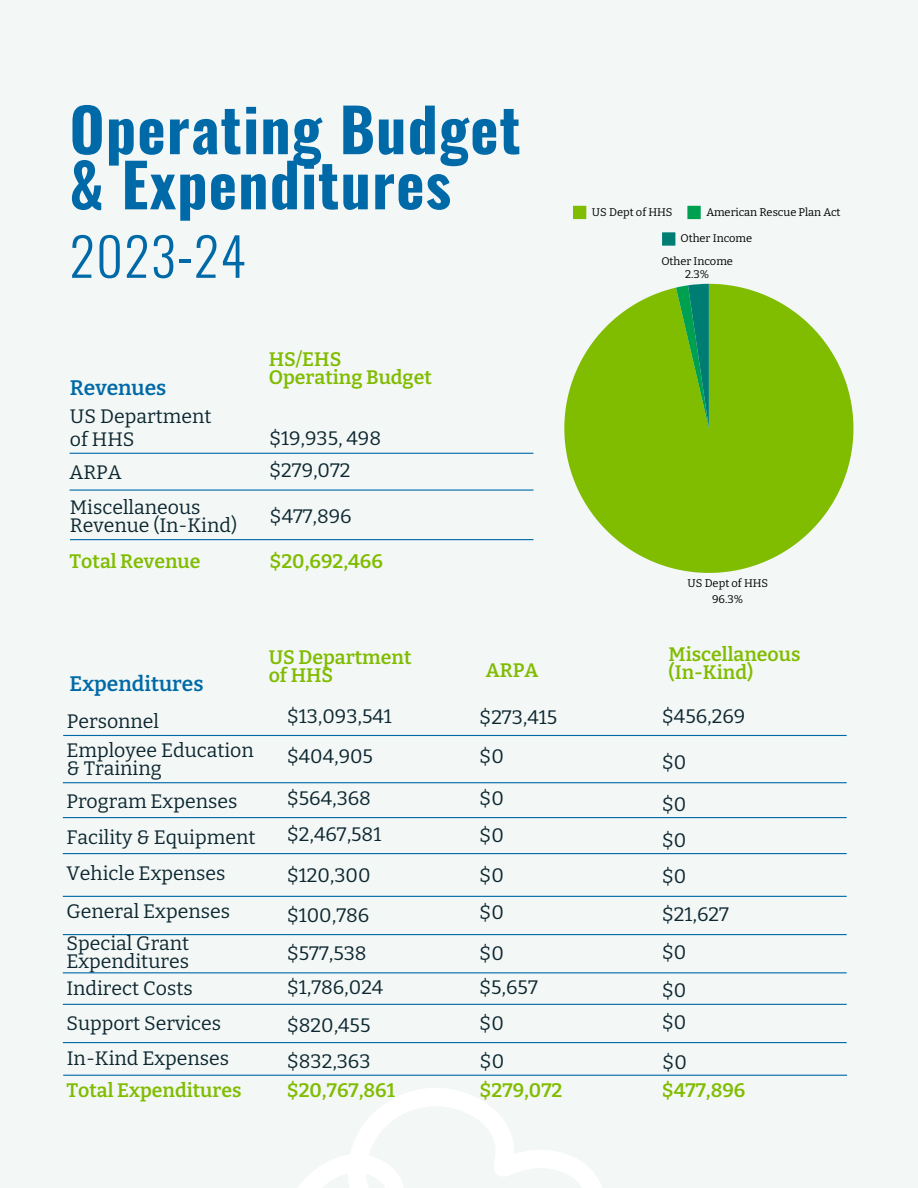
<style>
.page{position:relative;width:918px;height:1188px;background:#f3f7f6}
.page>*{position:absolute;margin:0;border:0;box-sizing:border-box;transform-origin:0 0}
.t1{font:700 60px/55.2px "Oswald";letter-spacing:.02em;color:#0069a7}
.t2{font:300 52.5px "Oswald";letter-spacing:.02em;color:#0069a7}
.t3{font:600 21px "Bitter";color:#0069a7}
.t4{font:19.5px/18px "Bitter";color:#0d2730}
.t5{font:600 19.5px/18px "Bitter";color:#80bc00}
.t6{font:11.1px/16.2px "Bitter";color:#000;text-align:center}
</style>
<div class="page">
<svg style="left:298px;top:1088px;width:304px;height:100px"></svg>
<hr style="left:70px;top:453px;width:463px;height:1px;background:#0069a7">
<hr style="left:70px;top:489px;width:463px;height:2px;background:#0069a7">
<hr style="left:63px;top:735px;width:784px;height:1px;background:#0069a7">
<hr style="left:63px;top:782px;width:784px;height:1px;background:#0069a7">
<svg style="left:573px;top:206px;width:13px;height:13px"></svg>
<svg style="left:687px;top:206px;width:14px;height:13px"></svg>
<svg style="left:662px;top:232px;width:13px;height:14px"></svg>
<svg style="left:564px;top:284px;width:289px;height:289px;fill:#80bc00"></svg>
<svg style="left:676px;top:284px;width:33px;height:144px;background:#42a337"></svg>
<hr style="left:70px;top:539px;width:463px;height:1px;background:#0069a7">
<hr style="left:63px;top:817px;width:784px;height:1px;background:#0069a7">
<hr style="left:63px;top:853px;width:784px;height:1px;background:#0069a7">
<hr style="left:63px;top:896px;width:784px;height:1px;background:#0069a7">
<hr style="left:63px;top:934px;width:784px;height:1px;background:#0069a7">
<hr style="left:63px;top:972px;width:784px;height:1px;background:#0069a7">
<hr style="left:63px;top:1004px;width:784px;height:1px;background:#0069a7">
<hr style="left:63px;top:1042px;width:784px;height:1px;background:#0069a7">
<hr style="left:63px;top:1075px;width:784px;height:1px;background:#0069a7">
<h1 class="t1" style="left:70px;top:99px;width:453px">Operating Budget &amp; Expenditures</h1>
<h2 class="t2" style="left:70px;top:215px;width:178px">2023-24</h2>
<p class="t3" style="left:70px;top:375px;width:98px">Revenues</p>
<h5 class="t4" style="left:70px;top:406px;width:143px;line-height:22.5px">US Department of HHS</h5>
<h5 class="t5" style="left:269px;top:350px;width:165px">HS/EHS<br>Operating Budget</h5>
<p class="t4" style="left:269px;top:430px;width:113px">$19,935, 498</p>
<p class="t4" style="left:70px;top:464px;width:54px">ARPA</p>
<h4 class="t4" style="left:269px;top:462px;width:83px">$279,072</h4>
<h3 class="t4" style="left:70px;top:499px;width:169px">Miscellaneous<br>Revenue (In-Kind)</h3>
<h5 class="t4" style="left:270px;top:508px;width:84px">$477,896</h5>
<p class="t5" style="left:70px;top:553px;width:132px">Total Revenue</p>
<p class="t5" style="left:270px;top:553px;width:115px">$20,692,466</p>
<p class="t3" style="left:70px;top:671px;width:136px">Expenditures</p>
<p class="t5" style="left:269px;top:648px;width:144px">US Department of HHS</p>
<p class="t5" style="left:486px;top:661px;width:54px">ARPA</p>
<p class="t6" style="left:592px;top:204px;width:82px">US Dept of HHS</p>
<p class="t6" style="left:706px;top:204px;width:136px">American Rescue Plan Act</p>
<p class="t6" style="left:681px;top:230px;width:73px">Other Income</p>
<p class="t6" style="left:661px;top:254px;width:73px;line-height:14px">Other Income<br>2.3%</p>
<p class="t6" style="left:688px;top:575px;width:82px">US Dept of HHS<br>96.3%</p>
<p class="t5" style="left:669px;top:645px;width:133px">Miscellaneous (In-Kind)</p>
<p class="t4" style="left:67px;top:713px;width:94px">Personnel</p>
<p class="t4" style="left:66px;top:742px;width:189px">Employee Education &amp; Training</p>
<h5 class="t4" style="left:287px;top:708px;width:107px">$13,093,541</h5>
<h5 class="t4" style="left:287px;top:748px;width:88px">$404,905</h5>
<h5 class="t4" style="left:479px;top:748px;width:26px">$0</h5>
<h5 class="t4" style="left:662px;top:754px;width:26px">$0</h5>
<h5 class="t4" style="left:662px;top:708px;width:85px">$456,269</h5>
<p class="t4" style="left:479px;top:708px;width:79px">$273,415</p>
<p class="t4" style="left:66px;top:792px;width:172px">Program Expenses</p>
<p class="t4" style="left:287px;top:789px;width:86px">$564,368</p>
<p class="t4" style="left:479px;top:789px;width:26px">$0</p>
<p class="t4" style="left:662px;top:795px;width:26px">$0</p>
<p class="t4" style="left:66px;top:828px;width:191px">Facility &amp; Equipment</p>
<p class="t4" style="left:287px;top:825px;width:96px">$2,467,581</p>
<p class="t4" style="left:479px;top:826px;width:26px">$0</p>
<p class="t4" style="left:662px;top:831px;width:26px">$0</p>
<p class="t4" style="left:66px;top:864px;width:161px">Vehicle Expenses</p>
<p class="t4" style="left:287px;top:867px;width:85px">$120,300</p>
<p class="t4" style="left:479px;top:867px;width:26px">$0</p>
<p class="t4" style="left:662px;top:867px;width:26px">$0</p>
<p class="t4" style="left:66px;top:903px;width:165px">General Expenses</p>
<p class="t4" style="left:287px;top:906px;width:84px">$100,786</p>
<p class="t4" style="left:479px;top:904px;width:26px">$0</p>
<p class="t4" style="left:662px;top:905px;width:69px">$21,627</p>
<p class="t4" style="left:66px;top:934px;width:124px">Special Grant<br>Expenditures</p>
<p class="t4" style="left:287px;top:944px;width:81px">$577,538</p>
<p class="t4" style="left:479px;top:944px;width:26px">$0</p>
<p class="t4" style="left:662px;top:944px;width:26px">$0</p>
<p class="t4" style="left:66px;top:979px;width:128px">Indirect Costs</p>
<p class="t4" style="left:287px;top:979px;width:98px">$1,786,024</p>
<p class="t4" style="left:479px;top:979px;width:60px">$5,657</p>
<p class="t4" style="left:662px;top:982px;width:26px">$0</p>
<p class="t4" style="left:66px;top:1014px;width:156px">Support Services</p>
<p class="t4" style="left:287px;top:1016px;width:85px">$820,455</p>
<p class="t4" style="left:479px;top:1014px;width:26px">$0</p>
<p class="t4" style="left:662px;top:1013px;width:26px">$0</p>
<p class="t4" style="left:67px;top:1049px;width:164px">In-Kind Expenses</p>
<p class="t4" style="left:287px;top:1052px;width:85px">$832,363</p>
<p class="t4" style="left:480px;top:1052px;width:26px">$0</p>
<p class="t4" style="left:662px;top:1054px;width:26px">$0</p>
<p class="t5" style="left:66px;top:1082px;width:177px">Total Expenditures</p>
<h5 class="t5" style="left:287px;top:1082px;width:110px">$20,767,861</h5>
<p class="t5" style="left:480px;top:1082px;width:84px">$279,072</p>
<h5 class="t5" style="left:662px;top:1082px;width:85px">$477,896</h5>
</div>
